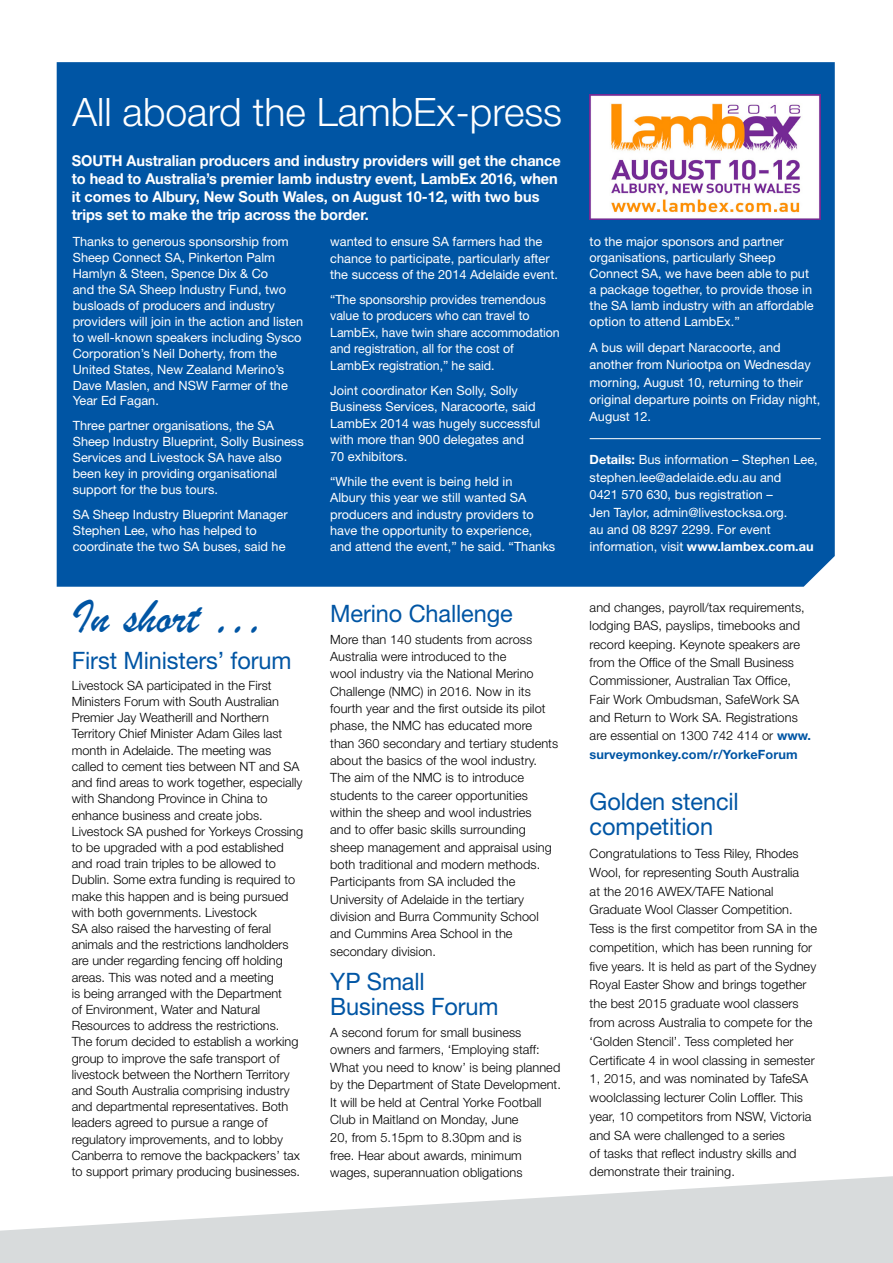
<style>
.page{position:relative;width:893px;height:1263px;background:#fff}
.page>*{position:absolute;margin:0;border:0;box-sizing:border-box;transform-origin:0 0}
.t1{font:49.5px "Brush Script";color:#0055a4}
.t2{font:300 39.15px "Helvetica Neue";color:#fff}
.t3{font:24px/25.5px "Helvetica Neue";letter-spacing:-.005em;color:#0055a4}
.t4{font:700 15px/18px "Helvetica Neue";letter-spacing:-.005em;color:#fff}
.t5{font:300 12.75px/16.2px "Helvetica Neue";letter-spacing:.005em;color:#000}
.t6{font:12.75px/15.9px "Helvetica Neue";color:#fff}
.s1{font-weight:700}
.s2{font-weight:700;color:#0055a4}
</style>
<div class="page">
<svg style="left:0;top:1176px;width:893px;height:87px;fill:#d8dbdc"></svg>
<div style="left:57px;top:62px;width:778px;height:525px;background:#0055a4"></div>
<img style="left:590px;top:95px;width:231px;height:125px">
<hr style="left:590px;top:438px;width:231px;height:1px;background:#fff">
<h2 class="t2" style="left:73px;top:88px;width:491px">All aboard the LambEx-press</h2>
<p class="t4" style="left:72px;top:151px;width:490px">SOUTH Australian producers and industry providers will get the chance to head to Australia’s premier lamb industry event, LambEx 2016, when it comes to Albury, New South Wales, on August 10-12, with two bus trips set to make the trip across the border.</p>
<p class="t6" style="left:330px;top:233px;width:229px;line-height:16.5px">wanted to ensure SA farmers had the chance to participate, particularly after the success of the 2014 Adelaide event.</p>
<p class="t6" style="left:330px;top:291px;width:231px;line-height:16.5px">“The sponsorship provides tremendous value to producers who can travel to LambEx, have twin share accommodation and registration, all for the cost of LambEx registration,” he said.</p>
<p class="t6" style="left:330px;top:382px;width:212px;line-height:16.5px">Joint coordinator Ken Solly, Solly<br>Business Services, Naracoorte, said<br>LambEx 2014 was hugely successful with more than 900 delegates and<br>70 exhibitors.</p>
<p class="t6" style="left:330px;top:473px;width:227px;line-height:16.5px">“While the event is being held in<br>Albury this year we still wanted SA producers and industry providers to have the opportunity to experience, and attend the event,” he said. “Thanks</p>
<p class="t6" style="left:73px;top:234px;width:232px">Thanks to generous sponsorship from Sheep Connect SA, Pinkerton Palm Hamlyn &amp; Steen, Spence Dix &amp; Co<br>and the SA Sheep Industry Fund, two busloads of producers and industry providers will join in the action and listen to well-known speakers including Sysco Corporation’s Neil Doherty, from the United States, New Zealand Merino’s Dave Maslen, and NSW Farmer of the Year Ed Fagan.</p>
<p class="t6" style="left:73px;top:417px;width:232px">Three partner organisations, the SA Sheep Industry Blueprint, Solly Business Services and Livestock SA have also been key in providing organisational support for the bus tours.</p>
<p class="t6" style="left:73px;top:506px;width:216px;line-height:16.4px">SA Sheep Industry Blueprint Manager<br>Stephen Lee, who has helped to coordinate the two SA buses, said he</p>
<h1 class="t1" style="left:72px;top:584px;width:192px">In short …</h1>
<h3 class="t3" style="left:72px;top:647px;width:221px">First Ministers’ forum</h3>
<p class="t5" style="left:72px;top:677px;width:233px">Livestock SA participated in the First Ministers Forum with South Australian Premier Jay Weatherill and Northern Territory Chief Minister Adam Giles last month in Adelaide. The meeting was called to cement ties between NT and SA and find areas to work together, especially with Shandong Province in China to enhance business and create jobs.<br>Livestock SA pushed for Yorkeys Crossing to be upgraded with a pod established and road train triples to be allowed to Dublin. Some extra funding is required to make this happen and is being pursued with both governments. Livestock<br>SA also raised the harvesting of feral animals and the restrictions landholders are under regarding fencing off holding areas. This was noted and a meeting<br>is being arranged with the Department<br>of Environment, Water and Natural Resources to address the restrictions.<br>The forum decided to establish a working group to improve the safe transport of livestock between the Northern Territory and South Australia comprising industry and departmental representatives. Both leaders agreed to pursue a range of regulatory improvements, and to lobby Canberra to remove the backpackers’ tax to support primary producing businesses.</p>
<h3 class="t3" style="left:330px;top:601px;width:184px">Merino Challenge</h3>
<p class="t5" style="left:330px;top:630px;width:230px;line-height:17.4px">More than 140 students from across Australia were introduced to the<br>wool industry via the National Merino Challenge (NMC) in 2016. Now in its fourth year and the first outside its pilot phase, the NMC has educated more than 360 secondary and tertiary students about the basics of the wool industry.<br>The aim of the NMC is to introduce students to the career opportunities within the sheep and wool industries<br>and to offer basic skills surrounding sheep management and appraisal using both traditional and modern methods.<br>Participants from SA included the University of Adelaide in the tertiary division and Burra Community School and Cummins Area School in the secondary division.</p>
<h3 class="t3" style="left:330px;top:968px;width:170px">YP Small<br>Business Forum</h3>
<p class="t5" style="left:330px;top:1023px;width:232px;line-height:17.5px">A second forum for small business owners and farmers, ‘Employing staff:<br>What you need to know’ is being planned by the Department of State Development.<br>It will be held at Central Yorke Football Club in Maitland on Monday, June<br>20, from 5.15pm to 8.30pm and is<br>free. Hear about awards, minimum wages, superannuation obligations</p>
<p class="t6" style="left:590px;top:233px;width:226px">to the major sponsors and partner organisations, particularly Sheep Connect SA, we have been able to put a package together, to provide those in the SA lamb industry with an affordable option to attend LambEx.”</p>
<p class="t6" style="left:590px;top:338px;width:232px;line-height:17.4px">A bus will depart Naracoorte, and another from Nuriootpa on Wednesday morning, August 10, returning to their original departure points on Friday night,<br>August 12.</p>
<p class="t6" style="left:590px;top:451px;width:230px;line-height:17.4px"><span class="s1">Details:</span> Bus information – Stephen Lee, stephen.lee@adelaide.edu.au and<br>0421 570 630, bus registration –<br>Jen Taylor, admin@livestocksa.org.<br>au and 08 8297 2299. For event information, visit <span class="s1">www.lambex.com.au</span></p>
<p class="t5" style="left:590px;top:598px;width:223px;line-height:18.3px">and changes, payroll/tax requirements, lodging BAS, payslips, timebooks and record keeping. Keynote speakers are from the Office of the Small Business Commissioner, Australian Tax Office, Fair Work Ombudsman, SafeWork SA and Return to Work SA. Registrations are essential on 1300 742 414 or <span class="s2">www. surveymonkey.com/r/YorkeForum</span></p>
<h3 class="t3" style="left:590px;top:788px;width:151px">Golden stencil competition</h3>
<p class="t5" style="left:590px;top:844px;width:229px;line-height:18.8px">Congratulations to Tess Riley, Rhodes Wool, for representing South Australia<br>at the 2016 AWEX/TAFE National Graduate Wool Classer Competition.<br>Tess is the first competitor from SA in the competition, which has been running for five years. It is held as part of the Sydney Royal Easter Show and brings together the best 2015 graduate wool classers from across Australia to compete for the ‘Golden Stencil’. Tess completed her Certificate 4 in wool classing in semester 1, 2015, and was nominated by TafeSA woolclassing lecturer Colin Loffler. This year, 10 competitors from NSW, Victoria and SA were challenged to a series<br>of tasks that reflect industry skills and demonstrate their training.</p>
</div>
